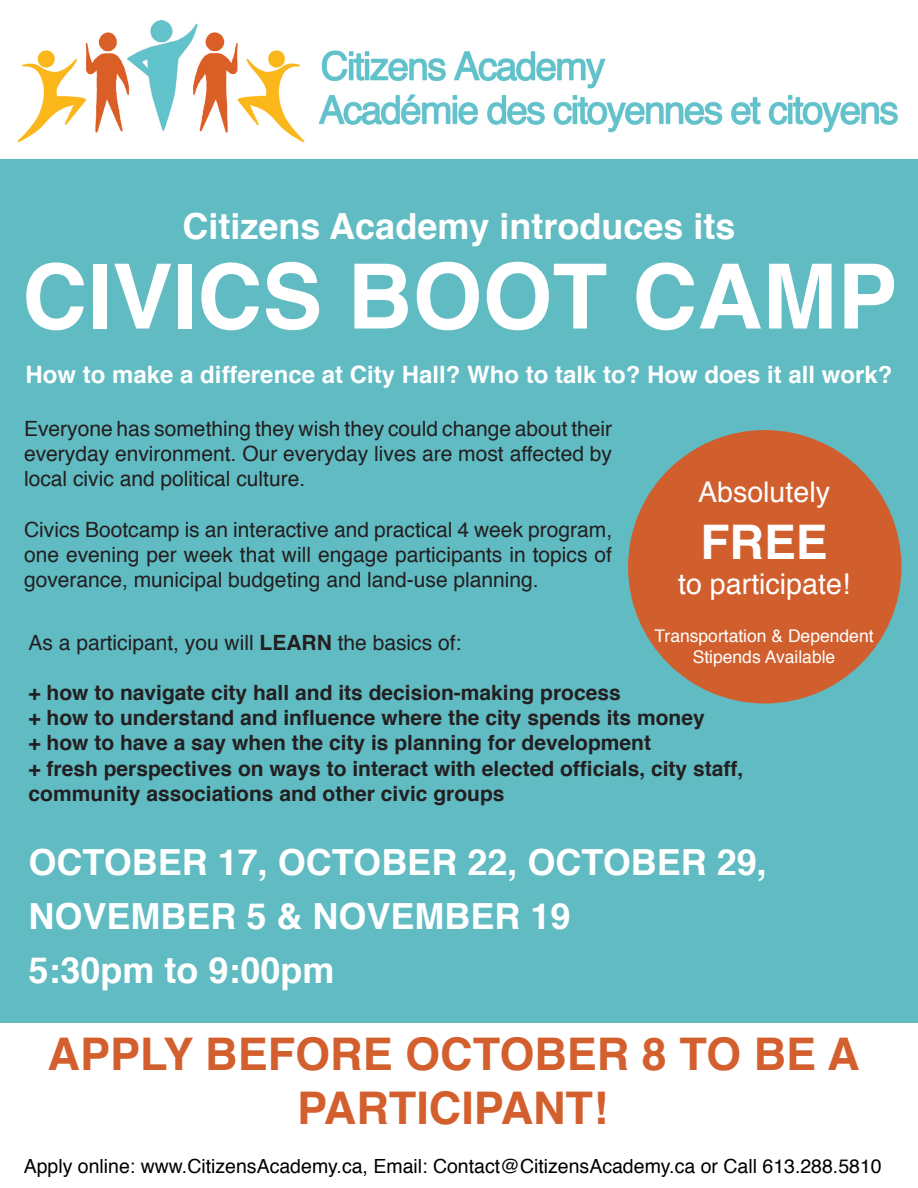
<style>
.page{position:relative;width:918px;height:1188px;background:#fff}
.page>*{position:absolute;margin:0;border:0;box-sizing:border-box;transform-origin:0 0}
.t1{font:700 90px "Helvetica";color:#fff}
.t2{font:700 47.7px "Helvetica";color:#fff}
.t3{font:700 45px/54px "Helvetica";color:#d25f2d;text-align:center}
.t4{font:700 36px/54px "Helvetica";color:#fff}
.t5{font:28.65px "Helvetica";color:#fff}
.t6{font:700 24px "Helvetica";color:#fff}
.t7{font:21px/25.2px "Helvetica";color:#231f20;text-align:justify}
.t8{font:700 21px/25.2px "Helvetica";color:#231f20}
.t9{font:19.5px "Helvetica";color:#000}
.t10{font:17.55px/21px "Helvetica";color:#fff;text-align:center}
.s1{font-weight:700}
</style>
<div class="page">
<div style="left:0;top:159px;width:918px;height:864px;background:#60bbc2"></div>
<div style="left:628px;top:430px;width:273px;height:274px;background:#d15f2d;border-radius:50%"></div>
<img style="left:17px;top:20px;width:881px;height:123px">
<h3 class="t4" style="left:183px;top:199px;width:554px">Citizens Academy introduces its</h3>
<h1 class="t1" style="left:22px;top:224px;width:877px">CIVICS BOOT CAMP</h1>
<p class="t6" style="left:26px;top:355px;width:868px">How to make a difference at City Hall? Who to talk to? How does it all work?</p>
<p class="t7" style="left:24px;top:417px;width:590px">Everyone has something they wish they could change about their everyday environment. Our everyday lives are most affected by local civic and political culture.</p>
<p class="t7" style="left:24px;top:517px;width:590px">Civics Bootcamp is an interactive and practical 4 week program, one evening per week that will engage participants in topics of goverance, municipal budgeting and land-use planning.</p>
<h3 class="t5" style="left:698px;top:470px;width:134px">Absolutely</h3>
<h2 class="t2" style="left:700px;top:504px;width:129px">FREE</h2>
<h3 class="t5" style="left:678px;top:562px;width:173px">to participate!</h3>
<p class="t10" style="left:655px;top:625px;width:221px">Transportation &amp; Dependent<br>Stipends Available</p>
<p class="t7" style="left:28px;top:630px;width:434px">As a participant, you will <span class="s1">LEARN</span> the basics of:</p>
<p class="t8" style="left:28px;top:680px;width:716px">+ how to navigate city hall and its decision-making process<br>+ how to understand and influence where the city spends its money<br>+ how to have a say when the city is planning for development<br>+ fresh perspectives on ways to interact with elected officials, city staff, community associations and other civic groups</p>
<h3 class="t4" style="left:28px;top:835px;width:740px">OCTOBER 17, OCTOBER 22, OCTOBER 29,<br>NOVEMBER 5 &amp; NOVEMBER 19<br>5:30pm to 9:00pm</h3>
<h3 class="t3" style="left:48px;top:1028px;width:814px">APPLY BEFORE OCTOBER 8 TO BE A<br>PARTICIPANT!</h3>
<p class="t9" style="left:24px;top:1151px;width:860px">Apply online: www.CitizensAcademy.ca, Email: Contact@CitizensAcademy.ca or Call 613.288.5810</p>
</div>
